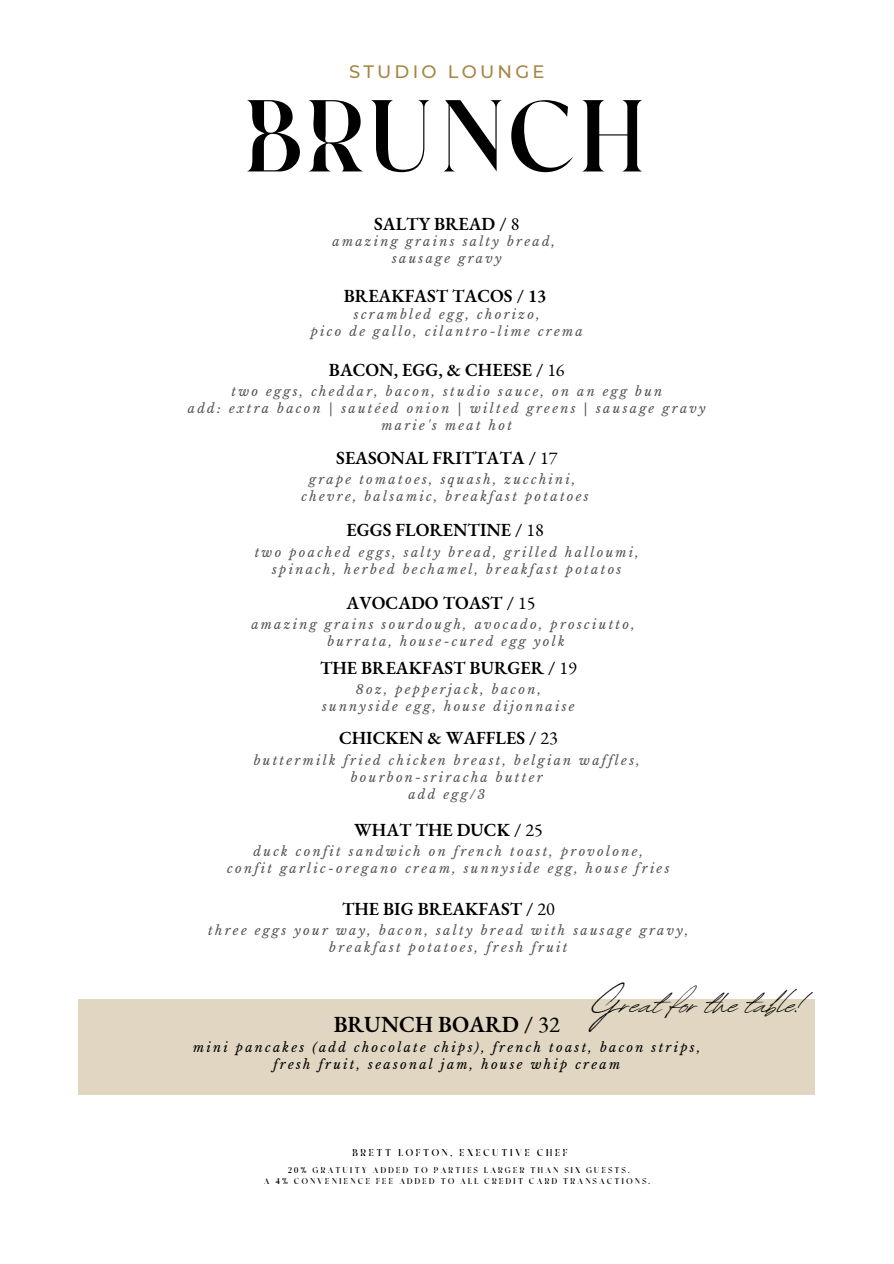
<style>
.page{position:relative;width:894px;height:1264px;background:#fff}
.page>*{position:absolute;margin:0;border:0;box-sizing:border-box;transform-origin:0 0}
.t1{font:700 145.5px "Frunchy Serif";color:#000}
.t2{font:46.5px "Revive 80 Signature";color:#000}
.t3{font:600 22.5px "EB Garamond";color:#000}
.t4{font:600 18px "EB Garamond";color:#000}
.t5{font:500 18px "Montserrat";letter-spacing:.18em;color:#a68545}
.t6{font:700 14.25px "Frunchy Serif";letter-spacing:.145em;color:#000}
.t7{font:italic 12.75px "Libre Baskerville";letter-spacing:.18em;color:#545454}
.t8{font:italic 12.75px "Libre Baskerville";letter-spacing:.18em;color:#000}
.t9{font:700 12px "Frunchy Serif";letter-spacing:.145em;color:#000}
.s1{font-weight:400}
</style>
<div class="page">
<div style="left:78px;top:999px;width:737px;height:96px;background:#e1d6c1"></div>
<h5 class="t5" style="left:349px;top:60px;width:197px">STUDIO LOUNGE</h5>
<p class="t1" style="left:246px;top:70px;width:403px">BRUNCH</p>
<h5 class="t4" style="left:374px;top:212px;width:146px">SALTY BREAD / <span class="s1">8</span></h5>
<p class="t7" style="left:332px;top:233px;width:224px">amazing grains salty bread,</p>
<p class="t7" style="left:392px;top:250px;width:111px">sausage gravy</p>
<p class="t4" style="left:344px;top:284px;width:204px">BREAKFAST TACOS / 13</p>
<h4 class="t7" style="left:354px;top:307px;width:187px">scrambled egg, chorizo,</h4>
<p class="t7" style="left:310px;top:324px;width:273px">pico de gallo, cilantro-lime crema</p>
<h4 class="t4" style="left:329px;top:358px;width:237px">BACON, EGG, &amp; CHEESE / <span class="s1">16</span></h4>
<p class="t7" style="left:231px;top:383px;width:432px">two eggs, cheddar, bacon, studio sauce, on an egg bun</p>
<p class="t7" style="left:188px;top:400px;width:519px">add: extra bacon | sautéed onion | wilted greens | sausage gravy</p>
<h5 class="t7" style="left:381px;top:417px;width:132px">marie's meat hot</h5>
<p class="t4" style="left:336px;top:446px;width:222px">SEASONAL FRITTATA / <span class="s1">17</span></p>
<h5 class="t7" style="left:309px;top:472px;width:268px">grape tomatoes, squash, zucchini,</h5>
<p class="t7" style="left:301px;top:489px;width:288px">chevre, balsamic, breakfast potatoes</p>
<p class="t4" style="left:346px;top:518px;width:199px">EGGS FLORENTINE / <span class="s1">18</span></p>
<p class="t7" style="left:254px;top:544px;width:385px">two poached eggs, salty bread, grilled halloumi,</p>
<h5 class="t7" style="left:272px;top:561px;width:351px">spinach, herbed bechamel, breakfast potatos</h5>
<h1 class="t4" style="left:346px;top:591px;width:190px">AVOCADO TOAST / <span class="s1">15</span></h1>
<p class="t7" style="left:251px;top:617px;width:385px">amazing grains sourdough, avocado, prosciutto,</p>
<p class="t7" style="left:327px;top:634px;width:239px">burrata, house-cured egg yolk</p>
<p class="t4" style="left:320px;top:655px;width:258px">THE BREAKFAST BURGER / <span class="s1">19</span></p>
<p class="t7" style="left:355px;top:681px;width:187px">8oz, pepperjack, bacon,</p>
<h5 class="t7" style="left:322px;top:698px;width:254px">sunnyside egg, house dijonnaise</h5>
<h5 class="t4" style="left:339px;top:726px;width:220px">CHICKEN &amp; WAFFLES / <span class="s1">23</span></h5>
<h5 class="t7" style="left:254px;top:752px;width:387px">buttermilk fried chicken breast, belgian waffles,</h5>
<p class="t7" style="left:351px;top:769px;width:193px">bourbon-sriracha butter</p>
<p class="t7" style="left:408px;top:786px;width:78px">add egg/3</p>
<p class="t4" style="left:354px;top:818px;width:190px">WHAT THE DUCK / <span class="s1">25</span></p>
<h5 class="t7" style="left:253px;top:843px;width:391px">duck confit sandwich on french toast, provolone,</h5>
<p class="t7" style="left:227px;top:860px;width:444px">confit garlic-oregano cream, sunnyside egg, house fries</p>
<h3 class="t4" style="left:342px;top:897px;width:214px">THE BIG BREAKFAST / <span class="s1">20</span></h3>
<p class="t7" style="left:208px;top:922px;width:481px">three eggs your way, bacon, salty bread with sausage gravy,</p>
<h2 class="t7" style="left:329px;top:939px;width:240px">breakfast potatoes, fresh fruit</h2>
<h6 class="t3" style="left:334px;top:1009px;width:227px">BRUNCH BOARD / <span class="s1">32</span></h6>
<p class="t2" style="left:591px;top:968px;width:214px">Great for the table!</p>
<p class="t8" style="left:193px;top:1039px;width:508px">mini pancakes (add chocolate chips), french toast, bacon strips,</p>
<p class="t8" style="left:273px;top:1056px;width:348px">fresh fruit, seasonal jam, house whip cream</p>
<p class="t6" style="left:352px;top:1146px;width:216px">BRETT LOFTON, EXECUTIVE CHEF</p>
<p class="t9" style="left:288px;top:1164px;width:343px">20% GRATUITY ADDED TO PARTIES LARGER THAN SIX GUESTS.</p>
<p class="t9" style="left:263px;top:1175px;width:388px">A 4% CONVENIENCE FEE ADDED TO ALL CREDIT CARD TRANSACTIONS.</p>
</div>
